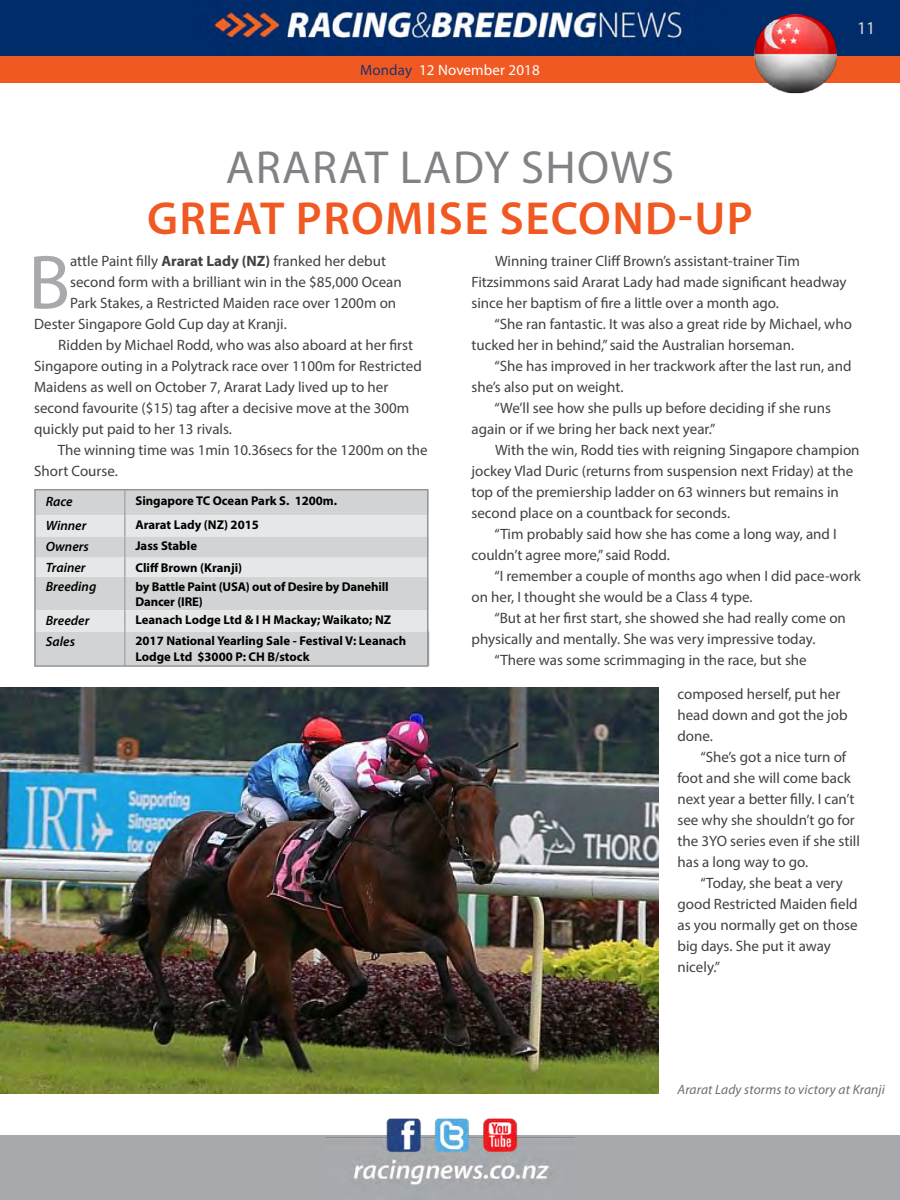
<style>
.page{position:relative;width:900px;height:1200px;background:#fff}
.page>*{position:absolute;margin:0;border:0;box-sizing:border-box;transform-origin:0 0}
.t1{font:77.25px "Myriad Pro";color:#a7a9ac}
.t2{font:600 46.5px "Myriad Pro";letter-spacing:.03em;color:#f15922}
.t3{font:46.5px "Myriad Pro";color:#808285}
.t4{font:18px "Myriad Pro";color:#d1d4d4}
.t5{font:15px/21px "Myriad Pro";color:#414042}
.t6{font:15px "Myriad Pro";letter-spacing:.01em;color:#fff}
.t7{font:italic 600 13.5px "Myriad Pro";color:#000}
.t8{font:italic 13.5px "Myriad Pro";letter-spacing:.01em;color:#6d6e71}
.t9{font:700 12.75px/15.3px "Myriad Pro";color:#000}
.s1{color:#203267}
.s2{font-weight:700}
</style>
<div class="page">
<div style="left:0;top:1136px;width:900px;height:64px;background:#a7a9ac"></div>
<img style="left:325px;top:1118px;width:250px;height:67px">
<div style="left:0;top:56px;width:900px;height:27px;background:#f15922"></div>
<img style="left:0;top:0;width:900px;height:56px">
<img style="left:1px;top:688px;width:657px;height:405px">
<img style="left:752px;top:12px;width:88px;height:82px">
<div style="left:37px;top:492px;width:388px;height:172px;background:#d1d3d4"></div>
<svg style="left:37px;top:515px;width:388px;height:117px;background:#dcddde"></svg>
<hr style="left:124px;top:489px;width:2px;height:26px;background:#a7a9ac">
<hr style="left:124px;top:515px;width:2px;height:21px;background:#a7a9ac">
<hr style="left:124px;top:536px;width:2px;height:22px;background:#a7a9ac">
<svg style="left:124px;top:558px;width:2px;height:19px"></svg>
<hr style="left:124px;top:577px;width:2px;height:33px;background:#a7a9ac">
<hr style="left:124px;top:610px;width:2px;height:22px;background:#a7a9ac">
<hr style="left:124px;top:632px;width:2px;height:34px;background:#a7a9ac">
<hr style="left:428px;top:632px;width:1px;height:34px;background:#a7a9ac">
<div style="left:34px;top:489px;width:394px;height:178px;border:2px solid #939598"></div>
<p class="t6" style="left:360px;top:61px;width:181px"><span class="s1">Monday</span> 12 November 2018</p>
<h2 class="t3" style="left:226px;top:139px;width:57px">Ararat</h2>
<h2 class="t3" style="left:400px;top:139px;width:28px">Lady</h2>
<h2 class="t3" style="left:521px;top:139px;width:31px">shows</h2>
<h2 class="t2" style="left:147px;top:189px;width:602px">GREAT PROMISE SECOND-UP</h2>
<p class="t4" style="left:857px;top:17px;width:20px">11</p>
<h1 class="t1" style="left:28px;top:235px;width:43px">B</h1>
<p class="t5" style="left:70px;top:251px;width:317px">attle Paint filly <span class="s2">Ararat Lady (NZ)</span> franked her debut</p>
<p class="t5" style="left:70px;top:272px;width:333px">second form with a brilliant win in the $85,000 Ocean</p>
<p class="t5" style="left:70px;top:293px;width:328px">Park Stakes, a Restricted Maiden race over 1200m on</p>
<p class="t5" style="left:34px;top:314px;width:254px">Dester Singapore Gold Cup day at Kranji.</p>
<p class="t5" style="left:58px;top:335px;width:356px">Ridden by Michael Rodd, who was also aboard at her first</p>
<p class="t5" style="left:34px;top:356px;width:389px">Singapore outing in a Polytrack race over 1100m for Restricted</p>
<p class="t5" style="left:34px;top:377px;width:356px">Maidens as well on October 7, Ararat Lady lived up to her</p>
<p class="t5" style="left:34px;top:398px;width:377px">second favourite ($15) tag after a decisive move at the 300m</p>
<p class="t5" style="left:34px;top:419px;width:199px">quickly put paid to her 13 rivals.</p>
<p class="t5" style="left:58px;top:440px;width:371px">The winning time was 1min 10.36secs for the 1200m on the</p>
<p class="t5" style="left:34px;top:461px;width:85px">Short Course.</p>
<p class="t7" style="left:46px;top:493px;width:28px">Race</p>
<p class="t9" style="left:135px;top:493px;width:203px">Singapore TC Ocean Park S. 1200m.</p>
<p class="t7" style="left:46px;top:516px;width:42px">Winner</p>
<p class="t9" style="left:135px;top:517px;width:125px">Ararat Lady (NZ) 2015</p>
<p class="t7" style="left:46px;top:538px;width:45px">Owners</p>
<p class="t9" style="left:135px;top:538px;width:63px">Jass Stable</p>
<p class="t7" style="left:46px;top:559px;width:41px">Trainer</p>
<p class="t9" style="left:135px;top:559px;width:108px">Cliff Brown (Kranji)</p>
<p class="t7" style="left:46px;top:578px;width:52px">Breeding</p>
<p class="t9" style="left:135px;top:578px;width:255px">by Battle Paint (USA) out of Desire by Danehill<br>Dancer (IRE)</p>
<p class="t7" style="left:46px;top:612px;width:45px">Breeder</p>
<p class="t9" style="left:135px;top:612px;width:257px">Leanach Lodge Ltd &amp; I H Mackay; Waikato; NZ</p>
<p class="t7" style="left:46px;top:633px;width:31px">Sales</p>
<p class="t9" style="left:135px;top:633px;width:272px">2017 National Yearling Sale - Festival V: Leanach<br>Lodge Ltd $3000 P: CH B/stock</p>
<p class="t5" style="left:472px;top:251px;width:377px;text-indent:24px">Winning trainer Cliff Brown’s assistant-trainer Tim<br>Fitzsimmons said Ararat Lady had made significant headway since her baptism of fire a little over a month ago.</p>
<p class="t5" style="left:472px;top:314px;width:382px;text-indent:23px">“She ran fantastic. It was also a great ride by Michael, who tucked her in behind,” said the Australian horseman.</p>
<p class="t5" style="left:472px;top:356px;width:382px;text-indent:23px">“She has improved in her trackwork after the last run, and she’s also put on weight.</p>
<p class="t5" style="left:472px;top:398px;width:361px;text-indent:23px">“We’ll see how she pulls up before deciding if she runs again or if we bring her back next year.”</p>
<p class="t5" style="left:495px;top:440px;width:366px">With the win, Rodd ties with reigning Singapore champion</p>
<p class="t5" style="left:472px;top:461px;width:383px">jockey Vlad Duric (returns from suspension next Friday) at the</p>
<p class="t5" style="left:472px;top:482px;width:369px">top of the premiership ladder on 63 winners but remains in</p>
<p class="t5" style="left:472px;top:503px;width:260px">second place on a countback for seconds.</p>
<p class="t5" style="left:494px;top:524px;width:344px">“Tim probably said how she has come a long way, and I</p>
<p class="t5" style="left:472px;top:545px;width:200px">couldn’t agree more,” said Rodd.</p>
<p class="t5" style="left:494px;top:566px;width:368px">“I remember a couple of months ago when I did pace-work</p>
<p class="t5" style="left:472px;top:587px;width:283px">on her, I thought she would be a Class 4 type.</p>
<p class="t5" style="left:494px;top:608px;width:353px">“But at her first start, she showed she had really come on</p>
<p class="t5" style="left:472px;top:629px;width:345px">physically and mentally. She was very impressive today.</p>
<p class="t5" style="left:494px;top:650px;width:314px">“There was some scrimmaging in the race, but she</p>
<p class="t5" style="left:677px;top:683px;width:172px">composed herself, put her head down and got the job done.</p>
<p class="t5" style="left:677px;top:746px;width:184px;text-indent:23px">“She’s got a nice turn of foot and she will come back next year a better filly. I can’t see why she shouldn’t go for the 3YO series even if she still has a long way to go.</p>
<p class="t5" style="left:677px;top:872px;width:182px;text-indent:23px">“Today, she beat a very good Restricted Maiden field as you normally get on those big days. She put it away nicely.”</p>
<p class="t8" style="left:677px;top:1081px;width:209px">Ararat Lady storms to victory at Kranji</p>
</div>
